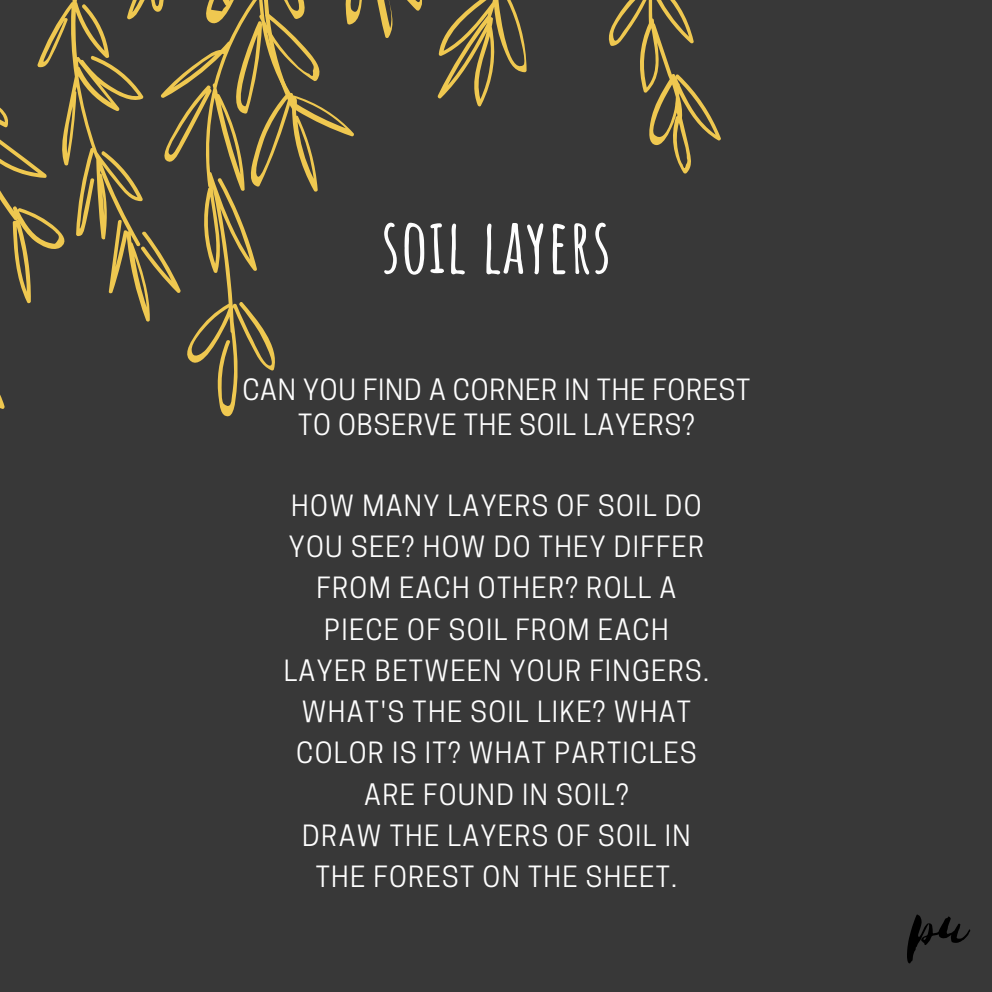
<style>
.page{position:relative;width:992px;height:992px;background:#383838}
.page>*{position:absolute;margin:0;border:0;box-sizing:border-box;transform-origin:0 0}
.t1{font:700 75px "Amatic SC";letter-spacing:.01em;color:#fdfdfd}
.t2{font:71.75px "Selima";color:#000}
.t3{font:27.5px/41.2px "Cooper Hewitt";letter-spacing:.05em;color:#fdfdfd;text-align:center}
.t4{font:27.5px/35.8px "Cooper Hewitt";letter-spacing:.03em;color:#fdfdfd;text-align:center}
</style>
<div class="page">
<svg style="left:0;top:107px;width:34px;height:302px"></svg>
<svg style="left:34px;top:0;width:388px;height:417px"></svg>
<svg style="left:160px;top:84px;width:52px;height:82px"></svg>
<svg style="left:437px;top:0;width:284px;height:174px"></svg>
<svg style="left:220px;top:0;width:77px;height:114px"></svg>
<h1 class="t1" style="left:382px;top:197px;width:231px">SOIL LAYERS</h1>
<p class="t4" style="left:242px;top:375px;width:509px">CAN YOU FIND A CORNER IN THE FOREST<br>TO OBSERVE THE SOIL LAYERS?</p>
<p class="t3" style="left:284px;top:488px;width:427px">HOW MANY LAYERS OF SOIL DO<br>YOU SEE? HOW DO THEY DIFFER<br>FROM EACH OTHER? ROLL A<br>PIECE OF SOIL FROM EACH<br>LAYER BETWEEN YOUR FINGERS.<br>WHAT'S THE SOIL LIKE? WHAT<br>COLOR IS IT? WHAT PARTICLES<br>ARE FOUND IN SOIL?<br>DRAW THE LAYERS OF SOIL IN<br>THE FOREST ON THE SHEET.</p>
<h2 class="t2" style="left:911px;top:886px;width:59px">pu</h2>
</div>
